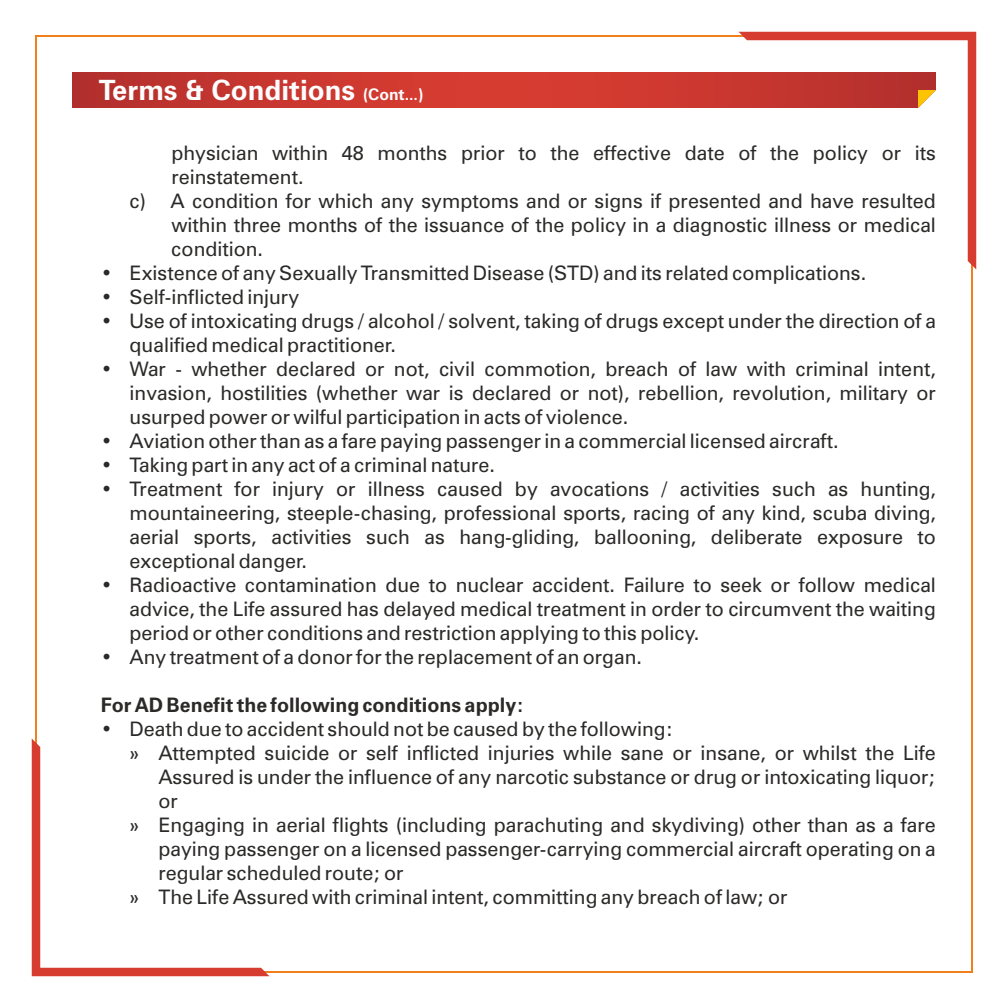
<style>
.page{position:relative;width:1008px;height:1008px;background:#fff}
.page>*{position:absolute;margin:0;border:0;box-sizing:border-box;transform-origin:0 0}
.t1{font:700 28px "Zurich BT";color:#fefefe}
.t2{font:20px/24px "Zurich BT";color:#2b2a29;text-align:justify}
.t3{font:700 20px "Zurich BT";color:#2b2a29}
.s1{font-weight:400;font-size:16px}
</style>
<div class="page">
<svg style="left:32px;top:738px;width:238px;height:238px"></svg>
<svg style="left:738px;top:32px;width:238px;height:238px"></svg>
<svg style="left:72px;top:72px;width:864px;height:36px;background:#c83830"></svg>
<h1 class="t1" style="left:99px;top:79px;width:326px">Terms &amp; Conditions <span class="s1">(Cont...)</span></h1>
<p class="t2" style="left:171px;top:143px;width:766px">physician within 48 months prior to the effective date of the policy or its</p>
<p class="t2" style="left:171px;top:167px;width:134px">reinstatement.</p>
<p class="t2" style="left:130px;top:191px;width:808px">c) A condition for which any symptoms and or signs if presented and have resulted</p>
<p class="t2" style="left:171px;top:215px;width:766px">within three months of the issuance of the policy in a diagnostic illness or medical</p>
<p class="t2" style="left:171px;top:239px;width:93px">condition.</p>
<p class="t2" style="left:101px;top:263px;width:767px">• Existence of any Sexually Transmitted Disease (STD) and its related complications.</p>
<p class="t2" style="left:101px;top:287px;width:200px">• Self-inflicted injury</p>
<p class="t2" style="left:130px;top:311px;width:808px;text-indent:-29px">• Use of intoxicating drugs / alcohol / solvent, taking of drugs except under the direction of a qualified medical practitioner.</p>
<p class="t2" style="left:130px;top:359px;width:808px;text-indent:-29px">• War - whether declared or not, civil commotion, breach of law with criminal intent, invasion, hostilities (whether war is declared or not), rebellion, revolution, military or usurped power or wilful participation in acts of violence.</p>
<p class="t2" style="left:101px;top:431px;width:739px">• Aviation other than as a fare paying passenger in a commercial licensed aircraft.</p>
<p class="t2" style="left:101px;top:455px;width:396px">• Taking part in any act of a criminal nature.</p>
<p class="t2" style="left:130px;top:479px;width:808px;text-indent:-29px">• Treatment for injury or illness caused by avocations / activities such as hunting, mountaineering, steeple-chasing, professional sports, racing of any kind, scuba diving, aerial sports, activities such as hang-gliding, ballooning, deliberate exposure to exceptional danger.</p>
<p class="t2" style="left:130px;top:575px;width:808px;text-indent:-29px">• Radioactive contamination due to nuclear accident. Failure to seek or follow medical advice, the Life assured has delayed medical treatment in order to circumvent the waiting period or other conditions and restriction applying to this policy.</p>
<p class="t2" style="left:101px;top:647px;width:543px">• Any treatment of a donor for the replacement of an organ.</p>
<p class="t3" style="left:101px;top:697px;width:425px">For AD Benefit the following conditions apply:</p>
<p class="t2" style="left:101px;top:719px;width:574px">• Death due to accident should not be caused by the following:</p>
<p class="t2" style="left:130px;top:743px;width:808px">» Attempted suicide or self inflicted injuries while sane or insane, or whilst the Life</p>
<p class="t2" style="left:158px;top:767px;width:779px">Assured is under the influence of any narcotic substance or drug or intoxicating liquor;</p>
<p class="t2" style="left:158px;top:791px;width:21px">or</p>
<p class="t2" style="left:130px;top:815px;width:808px">» Engaging in aerial flights (including parachuting and skydiving) other than as a fare</p>
<p class="t2" style="left:158px;top:839px;width:779px">paying passenger on a licensed passenger-carrying commercial aircraft operating on a</p>
<p class="t2" style="left:158px;top:863px;width:247px">regular scheduled route; or</p>
<p class="t2" style="left:130px;top:887px;width:659px">» The Life Assured with criminal intent, committing any breach of law; or</p>
</div>
